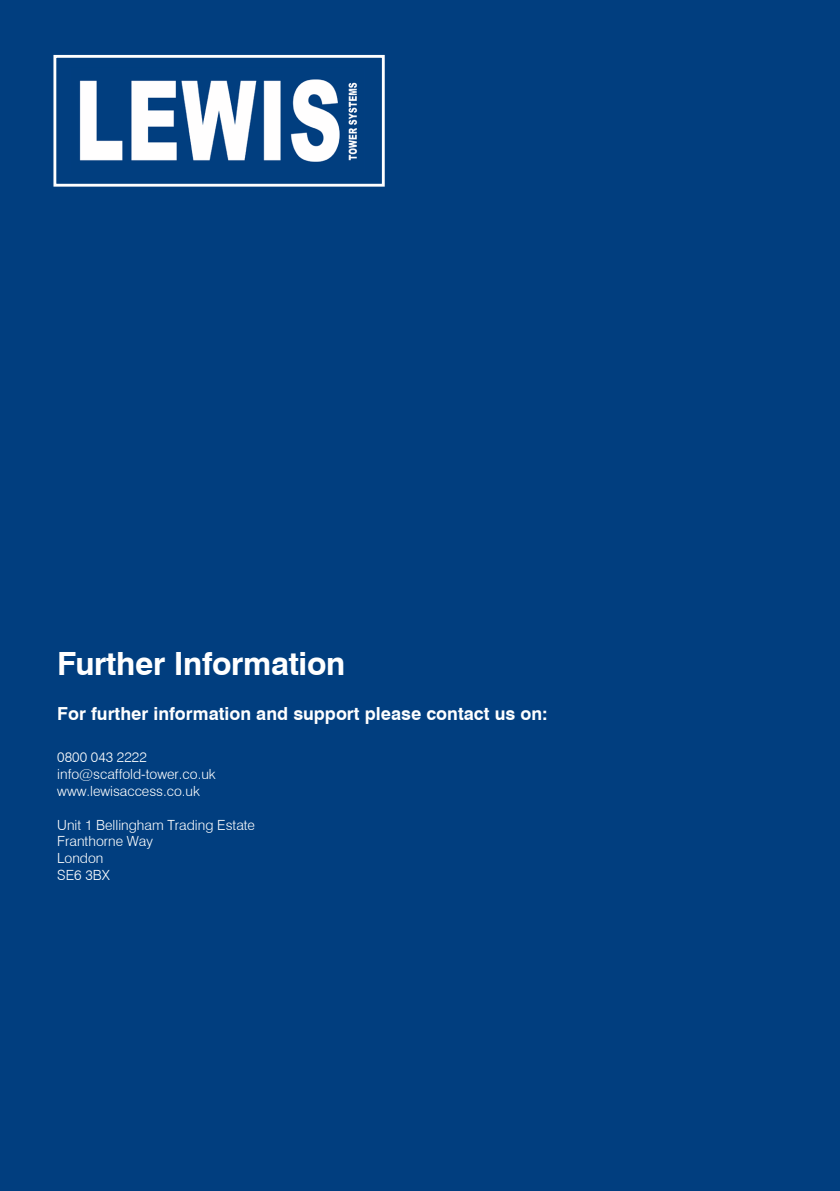
<style>
.page{position:relative;width:840px;height:1191px;background:#fff}
.page>*{position:absolute;margin:0;border:0;box-sizing:border-box;transform-origin:0 0}
.Pagetitles{font:700 32px "Swiss 721 BT";letter-spacing:-.01em;color:#fff}
.Subtitle2{font:700 18px "Swiss 721 BT";color:#fff}
.Bodytext{font:300 14px "Swiss 721 BT";color:#fff}
</style>
<div class="page">
<div style="left:0;top:0;width:839px;height:1191px;background:#013e7f"></div>
<div style="left:53px;top:55px;width:331px;height:132px;background:#013e7f;border:3px solid #fff"></div>
<img style="left:79px;top:79px;width:279px;height:83px">
<p class="Pagetitles" style="left:57px;top:644px;width:289px">Further Information</p>
<p class="Subtitle2" style="left:57px;top:702px;width:491px">For further information and support please contact us on:</p>
<p class="Bodytext" style="left:57px;top:749px;width:91px">0800 043 2222</p>
<p class="Bodytext" style="left:57px;top:765px;width:160px">info@scaffold-tower.co.uk</p>
<p class="Bodytext" style="left:57px;top:782px;width:144px">www.lewisaccess.co.uk</p>
<p class="Bodytext" style="left:57px;top:816px;width:199px">Unit 1 Bellingham Trading Estate</p>
<p class="Bodytext" style="left:57px;top:833px;width:97px">Franthorne Way</p>
<p class="Bodytext" style="left:57px;top:849px;width:48px">London</p>
<p class="Bodytext" style="left:57px;top:866px;width:54px">SE6 3BX</p>
</div>
